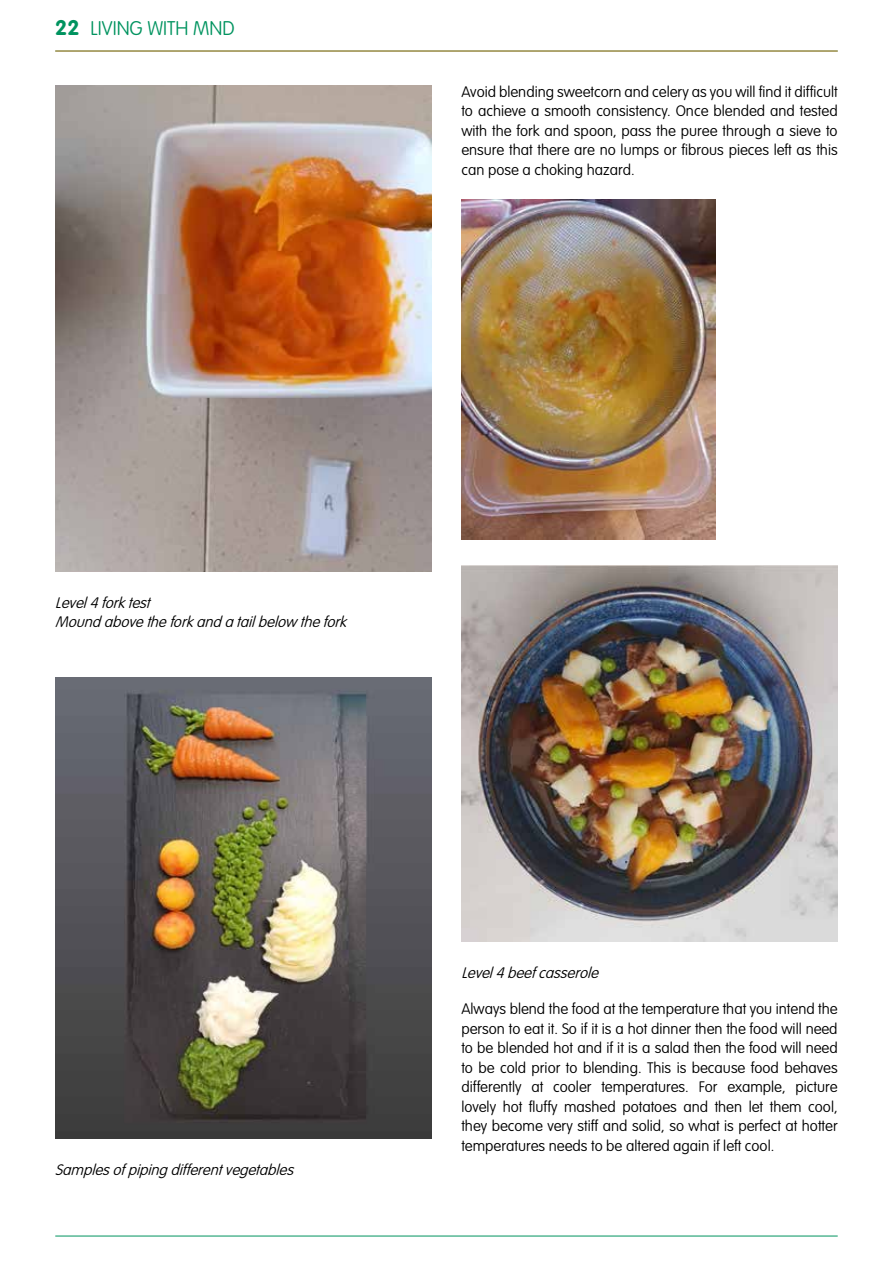
<style>
.page{position:relative;width:893px;height:1263px;background:#fff}
.page>*{position:absolute;margin:0;border:0;box-sizing:border-box;transform-origin:0 0}
.t1{font:100 19.5px "VAG Rounded Std";color:#00935f}
.t2{font:100 15px/19.5px "VAG Rounded Std";color:#000;text-align:justify}
.t3{font:italic 100 15px/19.5px "VAG Rounded Std";color:#000}
.s1{font-family:"VAG Rounded Bold";font-weight:400;font-size:21px}
</style>
<div class="page">
<hr style="left:55px;top:1236px;width:783px;height:1px;background:#00935f">
<hr style="left:55px;top:51px;width:783px;height:1px;background:#de8434">
<img style="left:55px;top:85px;width:377px;height:486px">
<img style="left:55px;top:677px;width:377px;height:461px">
<img style="left:461px;top:200px;width:255px;height:340px">
<img style="left:461px;top:565px;width:377px;height:376px">
<h1 class="t1" style="left:55px;top:17px;width:181px"><span class="s1">22</span> LIVING WITH MND</h1>
<p class="t2" style="left:461px;top:82px;width:378px">Avoid blending sweetcorn and celery as you will find it difficult to achieve a smooth consistency. Once blended and tested with the fork and spoon, pass the puree through a sieve to ensure that there are no lumps or fibrous pieces left as this can pose a choking hazard.</p>
<p class="t3" style="left:55px;top:593px;width:297px">Level4forktest<br>Moundabovetheforkandatailbelow thefork</p>
<p class="t3" style="left:55px;top:1160px;width:244px">Samplesofpipingdifferentvegetables</p>
<p class="t3" style="left:461px;top:963px;width:143px">Level4beefcasserole</p>
<p class="t2" style="left:461px;top:1000px;width:378px">Always blend the food at the temperature that you intend the person to eat it. So if it is a hot dinner then the food will need to be blended hot and if it is a salad then the food will need to be cold prior to blending. This is because food behaves differently at cooler temperatures. For example, picture lovely hot fluffy mashed potatoes and then let them cool, they become very stiff and solid, so what is perfect at hotter temperatures needs to be altered again if left cool.</p>
</div>
